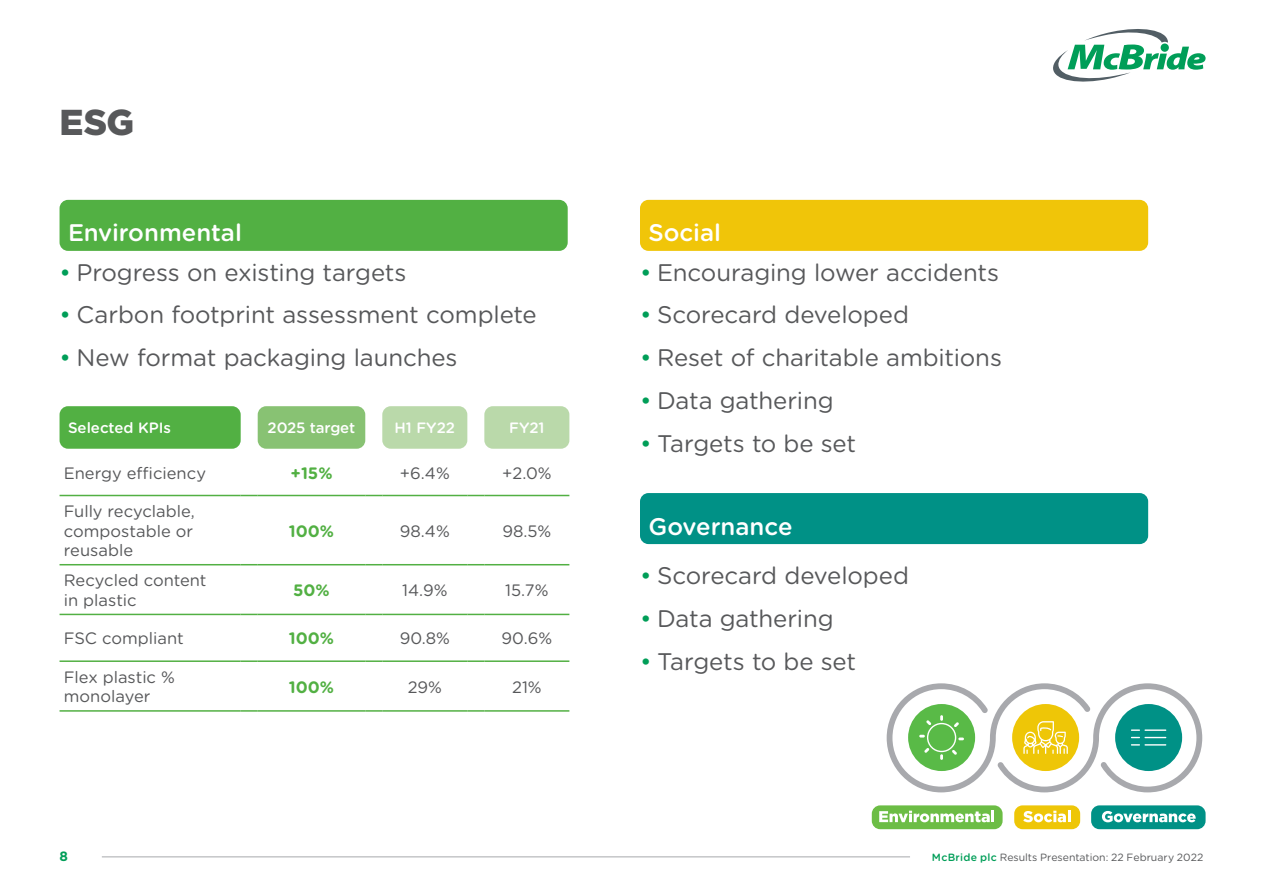
<style>
.page{position:relative;width:1263px;height:893px;background:#fff}
.page>*{position:absolute;margin:0;border:0;box-sizing:border-box;transform-origin:0 0}
.t1{font:900 36px "Gotham";color:#57585a}
.t2{font:24px "Gotham Rounded";letter-spacing:-.005em;color:#57585a}
.t3{font:500 24px "Gotham Rounded";color:#fff}
.t4{font:16.5px/19.5px "Gotham Rounded";color:#57585a}
.t5{font:700 16.5px "Gotham Rounded";color:#52b043}
.t6{font:500 15px "Gotham Rounded";color:#fff}
.t7{font:700 13.5px "Gotham Rounded";color:#009e58}
.t8{font:10.5px "Gotham Rounded";color:#57585a}
.s1{color:#009e58}
.s2{font-weight:500;color:#009e58}
</style>
<div class="page">
<svg style="left:1053px;top:29px;width:152px;height:53px"></svg>
<hr style="left:102px;top:856px;width:808px;height:1px;background:#a8a9ad">
<hr style="left:60px;top:495px;width:181px;height:1px;background:#52b043">
<svg style="left:241px;top:495px;width:17px;height:1px"></svg>
<hr style="left:258px;top:495px;width:107px;height:1px;background:#52b043">
<svg style="left:365px;top:495px;width:17px;height:1px"></svg>
<hr style="left:382px;top:495px;width:85px;height:1px;background:#52b043">
<svg style="left:467px;top:495px;width:17px;height:1px"></svg>
<hr style="left:484px;top:495px;width:85px;height:1px;background:#52b043">
<hr style="left:60px;top:564px;width:181px;height:1px;background:#52b043">
<svg style="left:241px;top:564px;width:17px;height:1px"></svg>
<hr style="left:258px;top:564px;width:107px;height:1px;background:#52b043">
<svg style="left:365px;top:564px;width:17px;height:1px"></svg>
<hr style="left:382px;top:564px;width:85px;height:1px;background:#52b043">
<svg style="left:467px;top:564px;width:17px;height:1px"></svg>
<hr style="left:484px;top:564px;width:85px;height:1px;background:#52b043">
<hr style="left:60px;top:614px;width:181px;height:1px;background:#52b043">
<svg style="left:241px;top:614px;width:17px;height:1px"></svg>
<hr style="left:258px;top:614px;width:107px;height:1px;background:#52b043">
<svg style="left:365px;top:614px;width:17px;height:1px"></svg>
<hr style="left:382px;top:614px;width:85px;height:1px;background:#52b043">
<svg style="left:467px;top:614px;width:17px;height:1px"></svg>
<hr style="left:484px;top:614px;width:85px;height:1px;background:#52b043">
<hr style="left:60px;top:660px;width:181px;height:2px;background:#52b043">
<svg style="left:241px;top:660px;width:17px;height:2px"></svg>
<hr style="left:258px;top:660px;width:107px;height:2px;background:#52b043">
<svg style="left:365px;top:660px;width:17px;height:2px"></svg>
<hr style="left:382px;top:660px;width:85px;height:2px;background:#52b043">
<svg style="left:467px;top:660px;width:17px;height:2px"></svg>
<hr style="left:484px;top:660px;width:85px;height:2px;background:#52b043">
<hr style="left:60px;top:710px;width:181px;height:2px;background:#52b043">
<svg style="left:241px;top:710px;width:17px;height:2px"></svg>
<hr style="left:258px;top:710px;width:107px;height:2px;background:#52b043">
<svg style="left:365px;top:710px;width:17px;height:2px"></svg>
<hr style="left:382px;top:710px;width:85px;height:2px;background:#52b043">
<svg style="left:467px;top:710px;width:17px;height:2px"></svg>
<hr style="left:484px;top:710px;width:85px;height:2px;background:#52b043">
<div style="left:60px;top:406px;width:181px;height:43px;background:#52b043;border-radius:9px"></div>
<div style="left:258px;top:406px;width:107px;height:43px;background:#88c273;border-radius:9px"></div>
<div style="left:382px;top:406px;width:85px;height:43px;background:#bad9aa;border-radius:9px"></div>
<div style="left:484px;top:406px;width:85px;height:43px;background:#bad9aa;border-radius:9px"></div>
<svg style="left:887px;top:683px;width:315px;height:109px"></svg>
<hr style="left:1144px;top:744px;width:22px;height:2px;background:#fff">
<div style="left:1091px;top:805px;width:114px;height:24px;background:#009186;border-radius:8px"></div>
<svg style="left:1102px;top:811px;width:94px;height:11px"></svg>
<div style="left:1014px;top:805px;width:66px;height:24px;background:#eec607;border-radius:8px"></div>
<svg style="left:1023px;top:811px;width:47px;height:11px"></svg>
<div style="left:872px;top:805px;width:130px;height:24px;background:#6cbd45;border-radius:8px"></div>
<svg style="left:879px;top:811px;width:115px;height:11px"></svg>
<div style="left:60px;top:200px;width:508px;height:51px;background:#52b043;border-radius:9px"></div>
<div style="left:640px;top:200px;width:508px;height:51px;background:#f0c509;border-radius:9px"></div>
<div style="left:640px;top:493px;width:508px;height:51px;background:#009186;border-radius:9px"></div>
<h1 class="t1" style="left:60px;top:98px;width:76px">ESG</h1>
<p class="t3" style="left:68px;top:216px;width:175px">Environmental</p>
<p class="t3" style="left:648px;top:216px;width:74px">Social</p>
<p class="t2" style="left:60px;top:256px;width:348px"><span class="s1">•</span> Progress on existing targets</p>
<p class="t2" style="left:60px;top:299px;width:479px"><span class="s1">•</span> Carbon footprint assessment complete</p>
<p class="t2" style="left:60px;top:341px;width:400px"><span class="s1">•</span> New format packaging launches</p>
<p class="t6" style="left:68px;top:417px;width:105px">Selected KPIs</p>
<p class="t6" style="left:268px;top:417px;width:89px">2025 target</p>
<p class="t6" style="left:395px;top:417px;width:62px">H1 FY22</p>
<p class="t6" style="left:509px;top:417px;width:37px">FY21</p>
<p class="t4" style="left:64px;top:462px;width:144px">Energy efficiency</p>
<p class="t5" style="left:290px;top:461px;width:44px">+15%</p>
<p class="t4" style="left:400px;top:462px;width:51px">+6.4%</p>
<p class="t4" style="left:502px;top:462px;width:51px">+2.0%</p>
<p class="t4" style="left:64px;top:501px;width:133px;text-align:justify">Fully recyclable, compostable or reusable</p>
<p class="t5" style="left:289px;top:519px;width:47px">100%</p>
<p class="t4" style="left:400px;top:520px;width:51px">98.4%</p>
<p class="t4" style="left:502px;top:520px;width:50px">98.5%</p>
<p class="t4" style="left:64px;top:570px;width:144px">Recycled content in plastic</p>
<p class="t5" style="left:293px;top:578px;width:38px">50%</p>
<p class="t4" style="left:402px;top:580px;width:47px">14.9%</p>
<p class="t4" style="left:505px;top:580px;width:45px">15.7%</p>
<p class="t4" style="left:64px;top:628px;width:121px">FSC compliant</p>
<p class="t5" style="left:289px;top:626px;width:47px">100%</p>
<p class="t4" style="left:400px;top:628px;width:52px">90.8%</p>
<p class="t4" style="left:502px;top:628px;width:52px">90.6%</p>
<p class="t4" style="left:64px;top:667px;width:112px">Flex plastic % monolayer</p>
<p class="t5" style="left:289px;top:675px;width:47px">100%</p>
<p class="t4" style="left:408px;top:676px;width:36px">29%</p>
<p class="t4" style="left:512px;top:676px;width:31px">21%</p>
<p class="t2" style="left:640px;top:256px;width:361px"><span class="s1">•</span> Encouraging lower accidents</p>
<p class="t2" style="left:640px;top:299px;width:270px"><span class="s1">•</span> Scorecard developed</p>
<p class="t2" style="left:640px;top:341px;width:363px"><span class="s1">•</span> Reset of charitable ambitions</p>
<p class="t2" style="left:640px;top:384px;width:195px"><span class="s1">•</span> Data gathering</p>
<p class="t2" style="left:640px;top:427px;width:218px"><span class="s1">•</span> Targets to be set</p>
<p class="t3" style="left:648px;top:509px;width:146px">Governance</p>
<p class="t2" style="left:640px;top:559px;width:270px"><span class="s1">•</span> Scorecard developed</p>
<p class="t2" style="left:640px;top:602px;width:195px"><span class="s1">•</span> Data gathering</p>
<p class="t2" style="left:640px;top:645px;width:218px"><span class="s1">•</span> Targets to be set</p>
<p class="t7" style="left:60px;top:846px;width:10px">8</p>
<p class="t8" style="left:932px;top:850px;width:273px"><span class="s2">McBride plc</span> Results Presentation: 22 February 2022</p>
</div>
